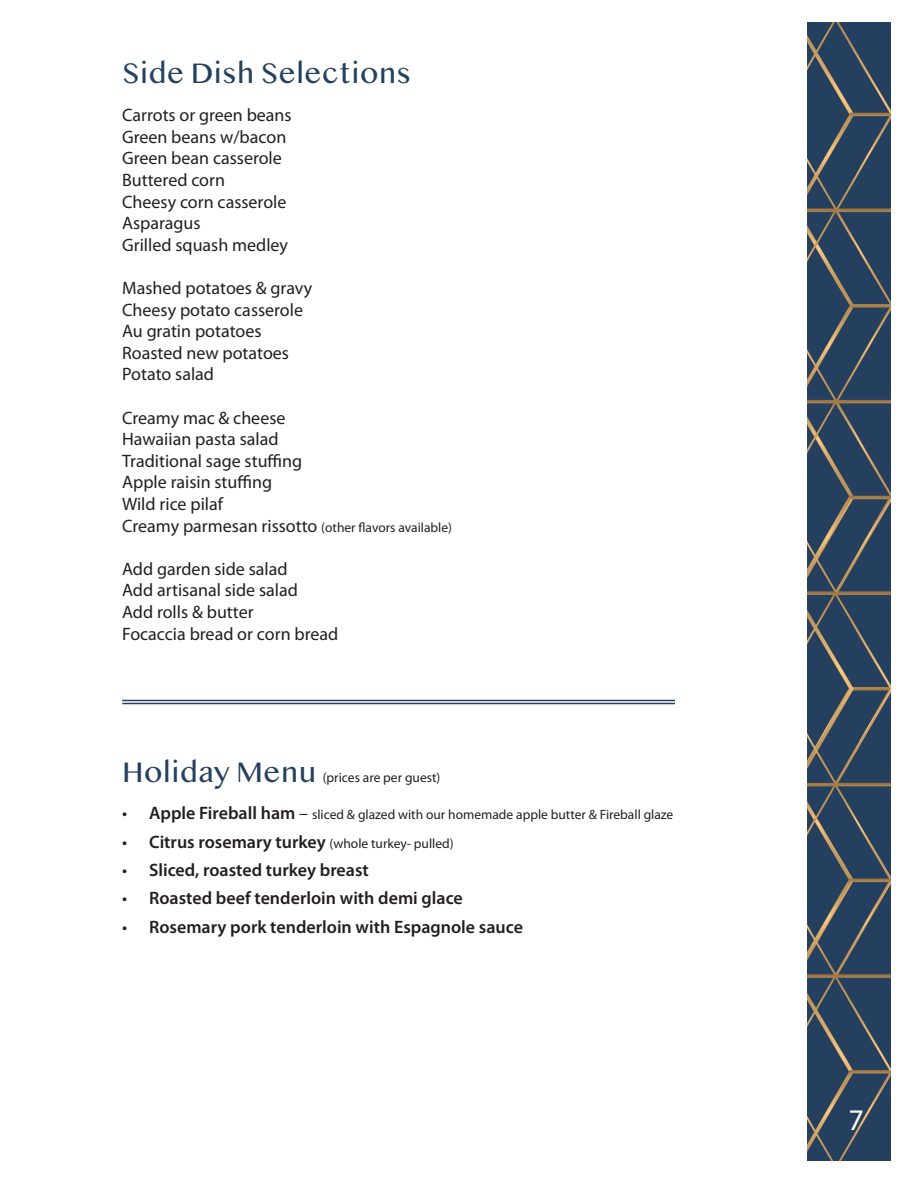
<style>
.page{position:relative;width:918px;height:1188px;background:#fff}
.page>*{position:absolute;margin:0;border:0;box-sizing:border-box;transform-origin:0 0}
.Headers{font:30px "Myanmar MN";color:#26415f}
.t1{font:30px "Myriad Pro";color:#fff}
.t2{font:18px "Myriad Pro";color:#231f20}
.t3{font:600 18px "Myriad Pro";color:#231f20}
.Headers-2{font:13.5px "Myriad Pro";color:#231f20}
.s1{font-size:18px}
.s2{font-weight:600;font-size:18px}
.s3{font-weight:400}
.s4{font-weight:400;font-size:13.5px}
</style>
<div class="page">
<img style="left:807px;top:22px;width:84px;height:1139px">
<hr style="left:122px;top:700px;width:553px;height:1px;background:#26415f">
<hr style="left:122px;top:703px;width:553px;height:1px;background:#26415f">
<p class="Headers" style="left:122px;top:55px;width:290px">Side Dish Selections</p>
<p class="t2" style="left:122px;top:104px;width:171px">Carrots or green beans</p>
<p class="t2" style="left:122px;top:126px;width:166px">Green beans w/bacon</p>
<p class="t2" style="left:122px;top:147px;width:161px">Green bean casserole</p>
<p class="t2" style="left:122px;top:169px;width:104px">Buttered corn</p>
<p class="t2" style="left:122px;top:190px;width:166px">Cheesy corn casserole</p>
<p class="t2" style="left:122px;top:212px;width:80px">Asparagus</p>
<p class="t2" style="left:122px;top:234px;width:167px">Grilled squash medley</p>
<p class="t2" style="left:122px;top:277px;width:192px">Mashed potatoes &amp; gravy</p>
<p class="t2" style="left:122px;top:298px;width:182px">Cheesy potato casserole</p>
<p class="t2" style="left:122px;top:320px;width:141px">Au gratin potatoes</p>
<p class="t2" style="left:122px;top:342px;width:168px">Roasted new potatoes</p>
<p class="t2" style="left:122px;top:363px;width:93px">Potato salad</p>
<p class="t2" style="left:122px;top:406px;width:165px">Creamy mac &amp; cheese</p>
<p class="t2" style="left:122px;top:428px;width:158px">Hawaiian pasta salad</p>
<p class="t2" style="left:122px;top:450px;width:182px">Traditional sage stuffing</p>
<p class="t2" style="left:122px;top:471px;width:152px">Apple raisin stuffing</p>
<p class="t2" style="left:122px;top:493px;width:102px">Wild rice pilaf</p>
<p class="Headers-2" style="left:122px;top:519px;width:331px"><span class="s1">Creamy parmesan rissotto</span> (other flavors available)</p>
<p class="t2" style="left:122px;top:558px;width:167px">Add garden side salad</p>
<p class="t2" style="left:122px;top:579px;width:177px">Add artisanal side salad</p>
<p class="t2" style="left:122px;top:601px;width:133px">Add rolls &amp; butter</p>
<p class="t2" style="left:122px;top:622px;width:218px">Focaccia bread or corn bread</p>
<p class="Headers" style="left:122px;top:754px;width:196px">Holiday Menu</p>
<p class="Headers-2" style="left:323px;top:769px;width:119px">(prices are per guest)</p>
<p class="Headers-2" style="left:122px;top:806px;width:553px"><span class="s1">•</span> <span class="s2">Apple Fireball ham</span> <span class="s1">–</span> sliced &amp; glazed with our homemade apple butter &amp; Fireball glaze</p>
<p class="t3" style="left:122px;top:830px;width:333px"><span class="s3">•</span> Citrus rosemary turkey <span class="s4">(whole turkey- pulled)</span></p>
<p class="t3" style="left:122px;top:858px;width:248px"><span class="s3">•</span> Sliced, roasted turkey breast</p>
<p class="t3" style="left:122px;top:887px;width:342px"><span class="s3">•</span> Roasted beef tenderloin with demi glace</p>
<p class="t3" style="left:122px;top:915px;width:402px"><span class="s3">•</span> Rosemary pork tenderloin with Espagnole sauce</p>
<h1 class="t1" style="left:849px;top:1101px;width:17px">7</h1>
</div>
